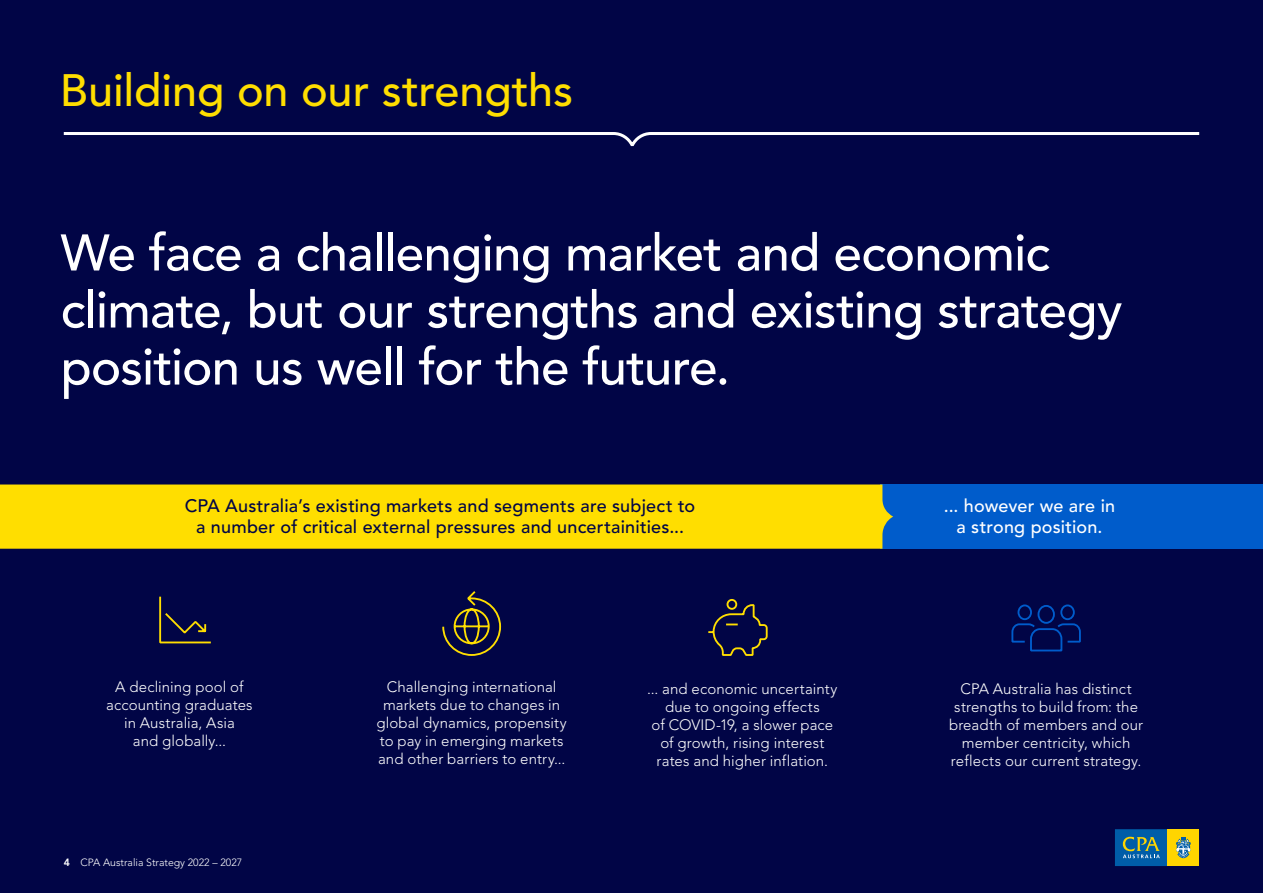
<style>
.page{position:relative;width:1263px;height:893px;background:#010546}
.page>*{position:absolute;margin:0;border:0;box-sizing:border-box;transform-origin:0 0}
.t1{font:500 51px/57px "Avenir LT Std";letter-spacing:-.015em;color:#fff}
.t2{font:500 45px "Avenir LT Std";letter-spacing:-.005em;color:#ffde00}
.t3{font:500 18px/21px "Avenir LT Std";letter-spacing:.015em;color:#010546;text-align:center}
.t4{font:500 18px/21px "Avenir LT Std";letter-spacing:.01em;color:#fff;text-align:center}
.t5{font:300 15px/18px "Avenir LT Std";letter-spacing:.005em;color:#fff;text-align:center}
.t6{font:300 10.5px "Avenir LT Std";color:#fff}
.s1{font-weight:800}
</style>
<div class="page">
<div style="left:880px;top:484px;width:383px;height:65px;background:#005ccb"></div>
<div style="left:0;top:484px;width:893px;height:65px;background:#ffde00"></div>
<svg style="left:63px;top:132px;width:1137px;height:15px"></svg>
<svg style="left:159px;top:596px;width:52px;height:48px"></svg>
<svg style="left:442px;top:591px;width:60px;height:65px"></svg>
<svg style="left:708px;top:599px;width:60px;height:57px"></svg>
<svg style="left:1011px;top:604px;width:70px;height:48px"></svg>
<div style="left:1167px;top:829px;width:32px;height:37px;background:#ffd500"></div>
<svg style="left:1176px;top:837px;width:15px;height:21px"></svg>
<svg style="left:1115px;top:829px;width:52px;height:37px;background:#1c6a9a"></svg>
<h2 class="t2" style="left:60px;top:64px;width:515px">Building on our strengths</h2>
<h1 class="t1" style="left:61px;top:225px;width:1063px">We face a challenging market and economic climate, but our strengths and existing strategy position us well for the future.</h1>
<p class="t3" style="left:185px;top:496px;width:512px">CPA Australia’s existing markets and segments are subject to a number of critical external pressures and uncertainities...</p>
<p class="t4" style="left:944px;top:496px;width:173px">... however we are in a strong position.</p>
<p class="t5" style="left:106px;top:678px;width:148px">A declining pool of accounting graduates in Australia, Asia<br>and globally...</p>
<p class="t5" style="left:376px;top:678px;width:192px">Challenging international markets due to changes in global dynamics, propensity to pay in emerging markets and other barriers to entry...</p>
<p class="t5" style="left:647px;top:680px;width:192px">... and economic uncertainty due to ongoing effects<br>of COVID-19, a slower pace of growth, rising interest rates and higher inflation.</p>
<p class="t5" style="left:949px;top:680px;width:196px">CPA Australia has distinct strengths to build from: the breadth of members and our member centricity, which reflects our current strategy.</p>
<p class="t6" style="left:64px;top:856px;width:180px"><span class="s1">4</span> CPA Australia Strategy 2022 – 2027</p>
</div>
